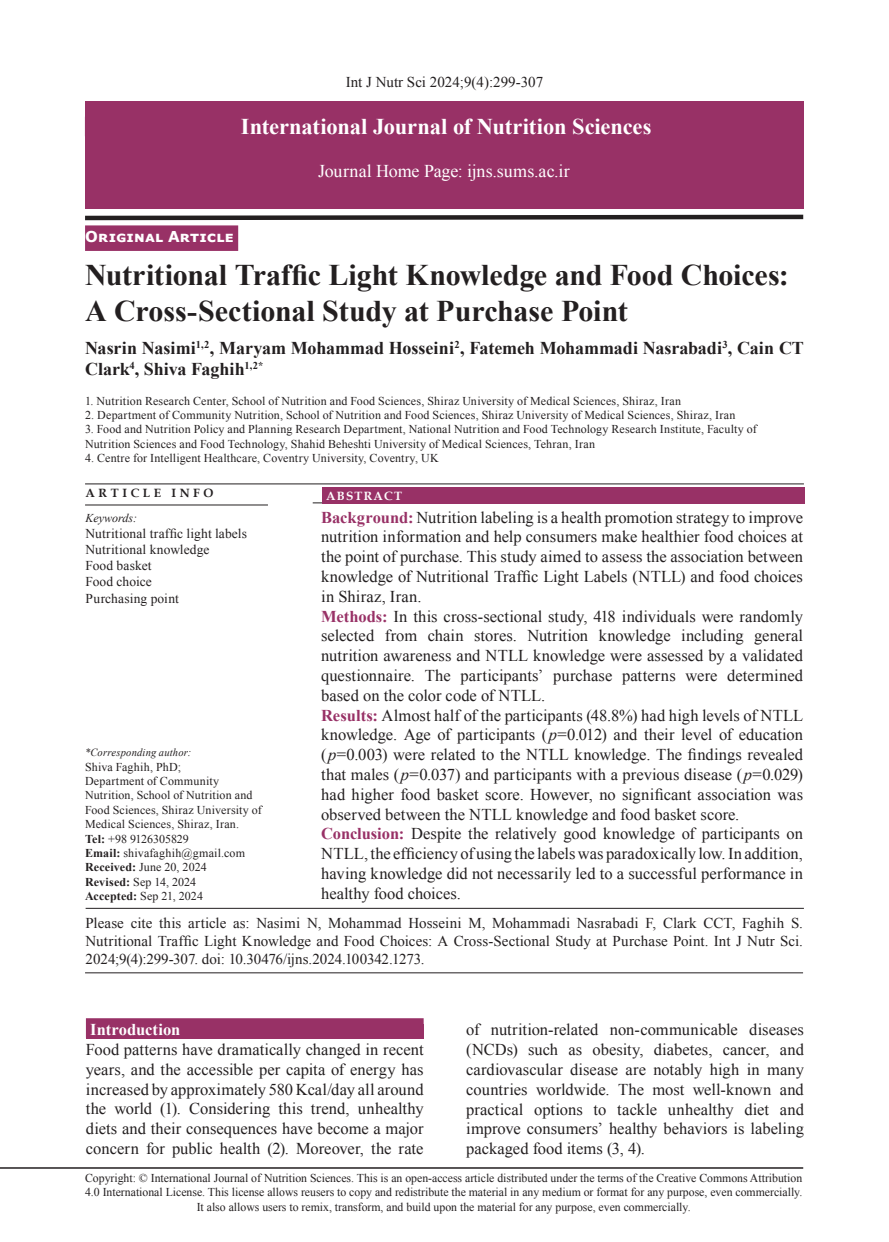
<style>
.page{position:relative;width:889px;height:1242px;background:#fff}
.page>*{position:absolute;margin:0;border:0;box-sizing:border-box;transform-origin:0 0}
.t1{font:700 30px/36px "Times New Roman";letter-spacing:-.005em;color:#231f20}
.t2{font:700 22.5px "Times New Roman";letter-spacing:-.005em;color:#fff}
.t3{font:700 18px/21px "Times New Roman";letter-spacing:-.005em;color:#231f20}
.t4{font:18px "Times New Roman";color:#fff}
.t5{font:16.5px/19.8px "Times New Roman";color:#231f20;text-align:justify}
.t6{font:700 16.5px "Times New Roman";color:#fff}
.t7{font:15px/18px "Times New Roman";color:#231f20;text-align:justify}
.t8{font:700 15px "Verdana";letter-spacing:.01em;color:#fff}
.t9{font:13.5px/16.2px "Times New Roman";letter-spacing:.01em;color:#231f20}
.t10{font:12px/14.4px "Times New Roman";color:#231f20}
.t11{font:700 12px "Book Antiqua";letter-spacing:.3em;color:#231f20}
.t12{font:italic 12px "Times New Roman";color:#231f20}
.t13{font:700 12px "Book Antiqua";letter-spacing:.1em;color:#fff}
.t14{font:italic 10.95px "Times New Roman";letter-spacing:.015em;color:#231f20;scale:.96 1}
.s1{font-weight:700;color:#983166}
.s2{font-style:italic}
.s3{font-weight:700}
</style>
<div class="page">
<hr style="left:0;top:1167px;width:803px;height:1px;background:#231f20">
<hr style="left:85px;top:483px;width:719px;height:1px;background:#231f20">
<hr style="left:85px;top:504px;width:183px;height:1px;background:#231f20">
<div style="left:85px;top:225px;width:153px;height:26px;background:#983166"></div>
<hr style="left:313px;top:502px;width:491px;height:1px;background:#231f20">
<div style="left:322px;top:487px;width:482px;height:16px;background:#983166"></div>
<hr style="left:86px;top:908px;width:718px;height:1px;background:#231f20">
<div style="left:85px;top:101px;width:718px;height:107px;background:#983166"></div>
<svg style="left:85px;top:214px;width:719px;height:7px"></svg>
<hr style="left:85px;top:972px;width:718px;height:1px;background:#231f20">
<div style="left:86px;top:1024px;width:338px;height:14px;background:#983166"></div>
<div style="left:86px;top:1018px;width:338px;height:19px;background:#983166"></div>
<p class="t7" style="left:346px;top:73px;width:199px">Int J Nutr Sci 2024;9(4):299-307</p>
<h2 class="t2" style="left:241px;top:111px;width:412px">International Journal of Nutrition Sciences</h2>
<p class="t4" style="left:318px;top:158px;width:253px">Journal Home Page: ijns.sums.ac.ir</p>
<p class="t8" style="left:85px;top:226px;width:150px">Original Article</p>
<h1 class="t1" style="left:85px;top:256px;width:705px">Nutritional Traffic Light Knowledge and Food Choices:<br>A Cross-Sectional Study at Purchase Point</h1>
<p class="t3" style="left:85px;top:337px;width:720px">Nasrin Nasimi<sup>1,2</sup>, Maryam Mohammad Hosseini<sup>2</sup>, Fatemeh Mohammadi Nasrabadi<sup>3</sup>, Cain CT<br>Clark<sup>4</sup>, Shiva Faghih<sup>1,2*</sup></p>
<p class="t10" style="left:85px;top:393px;width:597px">1. Nutrition Research Center, School of Nutrition and Food Sciences, Shiraz University of Medical Sciences, Shiraz, Iran</p>
<p class="t10" style="left:85px;top:407px;width:652px">2. Department of Community Nutrition, School of Nutrition and Food Sciences, Shiraz University of Medical Sciences, Shiraz, Iran</p>
<p class="t10" style="left:85px;top:422px;width:673px">3. Food and Nutrition Policy and Planning Research Department, National Nutrition and Food Technology Research Institute, Faculty of<br>Nutrition Sciences and Food Technology, Shahid Beheshti University of Medical Sciences, Tehran, Iran</p>
<p class="t10" style="left:85px;top:451px;width:355px">4. Centre for Intelligent Healthcare, Coventry University, Coventry, UK</p>
<p class="t11" style="left:86px;top:485px;width:129px">ARTICLE INFO</p>
<p class="t13" style="left:326px;top:487px;width:77px">ABSTRACT</p>
<p class="t5" style="left:321px;top:507px;width:483px;text-align:left"><span class="s1">Background:</span> Nutrition labeling is a health promotion strategy to improve nutrition information and help consumers make healthier food choices at the point of purchase. This study aimed to assess the association between knowledge of Nutritional Traffic Light Labels (NTLL) and food choices in Shiraz, Iran.<br><span class="s1">Methods:</span> In this cross-sectional study, 418 individuals were randomly selected from chain stores. Nutrition knowledge including general nutrition awareness and NTLL knowledge were assessed by a validated questionnaire. The participants’ purchase patterns were determined based on the color code of NTLL.<br><span class="s1">Results:</span> Almost half of the participants (48.8%) had high levels of NTLL knowledge. Age of participants (<span class="s2">p</span>=0.012) and their level of education (<span class="s2">p</span>=0.003) were related to the NTLL knowledge. The findings revealed that males (<span class="s2">p</span>=0.037) and participants with a previous disease (<span class="s2">p</span>=0.029) had higher food basket score. However, no significant association was observed between the NTLL knowledge and food basket score.<br><span class="s1">Conclusion:</span> Despite the relatively good knowledge of participants on NTLL, the efficiency of using the labels was paradoxically low. In addition, having knowledge did not necessarily led to a successful performance in healthy food choices.</p>
<p class="t12" style="left:86px;top:509px;width:53px">Keywords:</p>
<p class="t9" style="left:86px;top:525px;width:163px">Nutritional traffic light labels<br>Nutritional knowledge<br>Food basket<br>Food choice<br>Purchasing point</p>
<p class="t14" style="left:85px;top:745px;width:112px">*Corresponding author:</p>
<p class="t10" style="left:85px;top:759px;width:178px">Shiva Faghih, PhD;<br>Department of Community<br>Nutrition, School of Nutrition and<br>Food Sciences, Shiraz University of<br>Medical Sciences, Shiraz, Iran.<br><span class="s3">Tel:</span> +98 9126305829<br><span class="s3">Email:</span> shivafaghih@gmail.com<br><span class="s3">Received:</span> June 20, 2024<br><span class="s3">Revised:</span> Sep 14, 2024<br><span class="s3">Accepted:</span> Sep 21, 2024</p>
<p class="t7" style="left:86px;top:913px;width:719px">Please cite this article as: Nasimi N, Mohammad Hosseini M, Mohammadi Nasrabadi F, Clark CCT, Faghih S.<br>Nutritional Traffic Light Knowledge and Food Choices: A Cross-Sectional Study at Purchase Point. Int J Nutr Sci.<br>2024;9(4):299-307. doi: 10.30476/ijns.2024.100342.1273.</p>
<p class="t6" style="left:90px;top:1018px;width:92px">Introduction</p>
<p class="t5" style="left:86px;top:1039px;width:339px">Food patterns have dramatically changed in recent years, and the accessible per capita of energy has increased by approximately 580 Kcal/day all around the world (1). Considering this trend, unhealthy diets and their consequences have become a major concern for public health (2). Moreover, the rate</p>
<p class="t5" style="left:466px;top:1019px;width:339px">of nutrition-related non-communicable diseases (NCDs) such as obesity, diabetes, cancer, and cardiovascular disease are notably high in many countries worldwide. The most well-known and practical options to tackle unhealthy diet and improve consumers’ healthy behaviors is labeling packaged food items (3, 4).</p>
<p class="t10" style="left:85px;top:1170px;width:719px;text-align:center">Copyright: © International Journal of Nutrition Sciences. This is an open-access article distributed under the terms of the Creative Commons Attribution<br>4.0 International License. This license allows reusers to copy and redistribute the material in any medium or format for any purpose, even commercially.<br>It also allows users to remix, transform, and build upon the material for any purpose, even commercially.</p>
</div>
